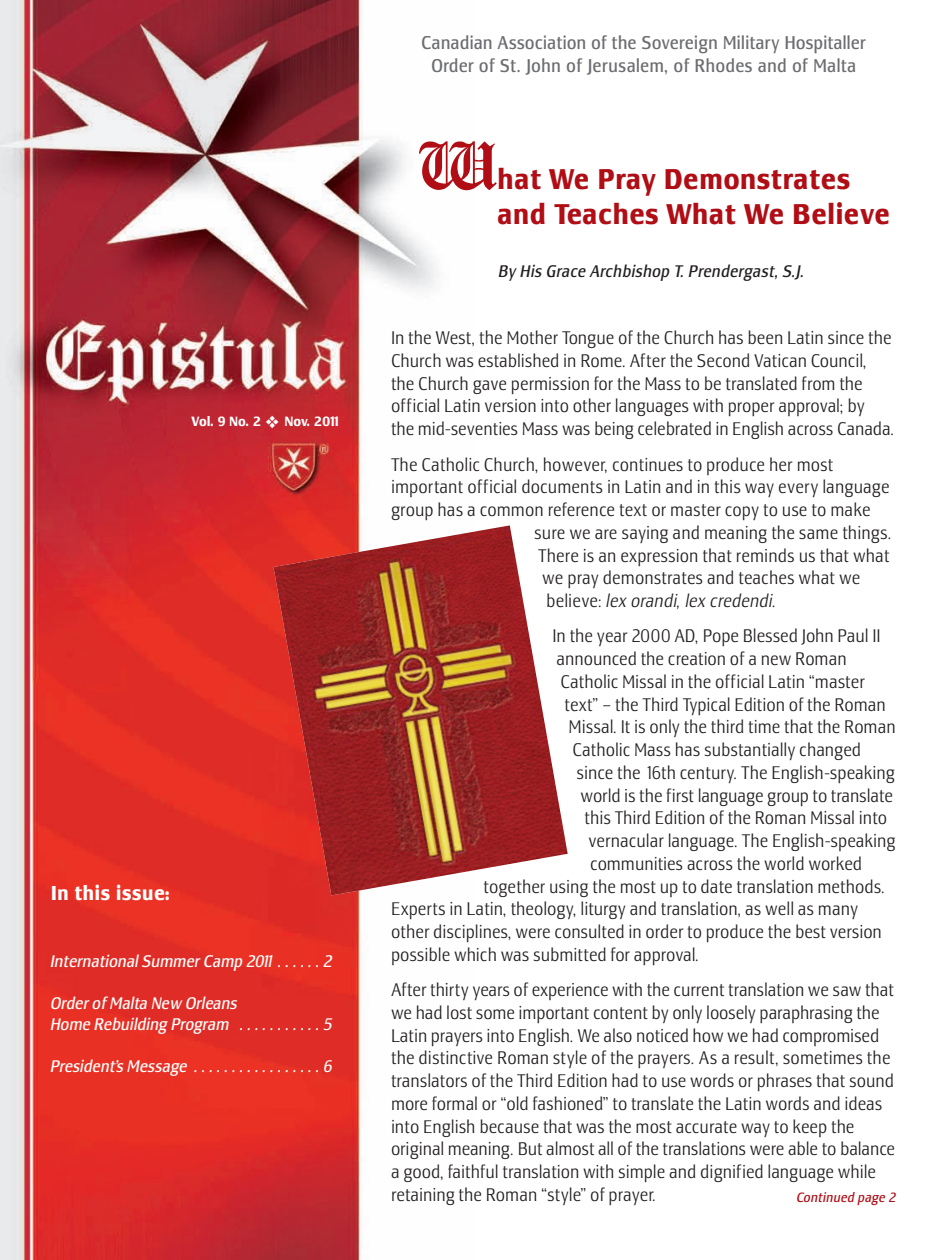
<style>
.page{position:relative;width:945px;height:1260px;background:#fff}
.page>*{position:absolute;margin:0;border:0;box-sizing:border-box;transform-origin:0 0}
.t1{font:73.5px "Manuscript";color:#b00d15}
.t2{font:700 condensed 29.75px/35px "Lesmore";color:#b00d15}
.t3{font:700 condensed 21px "Lesmore";color:#fff}
.t4{font:condensed 19.25px/23.1px "Lesmore";letter-spacing:-.01em;color:#6c6d70;text-align:center}
.t5{font:300 condensed 18.38px/22.8px "Lesmore";letter-spacing:-.005em;color:#231f20}
.t6{font:italic 300 condensed 18.38px "Lesmore";color:#231f20}
.t7{font:italic condensed 17.5px/21px "Lesmore";letter-spacing:-.015em;color:#fff}
.t8{font:italic condensed 17.5px "Lesmore";color:#231f20}
.t9{font:700 condensed 14px "Lesmore";letter-spacing:-.015em;color:#fff}
.t10{font:italic condensed 14px "Lesmore";color:#b00d15}
.s1{font-style:normal}
</style>
<div class="page">
<img style="left:0;top:0;width:439px;height:1260px">
<img style="left:273px;top:525px;width:295px;height:370px">
<p class="t9" style="left:192px;top:417px;width:150px">Vol. 9 No. 2 ❖ Nov. 2011</p>
<p class="t3" style="left:51px;top:886px;width:121px">In this issue:</p>
<p class="t7" style="left:51px;top:953px;width:284px">International Summer Camp 2011 . . . . . . 2</p>
<p class="t7" style="left:51px;top:995px;width:284px">Order of Malta New Orleans<br>Home Rebuilding Program . . . . . . . . . . . 5</p>
<p class="t7" style="left:51px;top:1058px;width:284px">President’sMessage .................6</p>
<p class="t4" style="left:421px;top:33px;width:446px">Canadian Association of the Sovereign Military Hospitaller<br>Order of St. John of Jerusalem, of Rhodes and of Malta</p>
<h1 class="t1" style="left:418px;top:121px;width:80px">W</h1>
<h2 class="t2" style="left:497px;top:165px;width:395px">hat We Pray Demonstrates and Teaches What We Believe</h2>
<p class="t8" style="left:499px;top:265px;width:308px">By His Grace Archbishop T. Prendergast, S.J.</p>
<p class="t5" style="left:391px;top:329px;width:505px">In the West, the Mother Tongue of the Church has been Latin since the Church was established in Rome. After the Second Vatican Council, the Church gave permission for the Mass to be translated from the official Latin version into other languages with proper approval; by<br>the mid-seventies Mass was being celebrated in English across Canada.</p>
<p class="t5" style="left:391px;top:455px;width:444px">The Catholic Church, however, continues to produce her most</p>
<p class="t5" style="left:391px;top:478px;width:500px">important official documents in Latin and in this way every language</p>
<p class="t5" style="left:391px;top:500px;width:481px">group has a common reference text or master copy to use to make</p>
<p class="t5" style="left:534px;top:523px;width:359px">sure we are saying and meaning the same things.</p>
<p class="t5" style="left:538px;top:546px;width:353px">There is an expression that reminds us that what</p>
<p class="t5" style="left:542px;top:569px;width:320px">we pray demonstrates and teaches what we</p>
<p class="t6" style="left:546px;top:594px;width:232px"><span class="s1">believe:</span> lex orandi, lex credendi.</p>
<p class="t5" style="left:553px;top:627px;width:330px">In the year 2000 AD, Pope Blessed John Paul II</p>
<p class="t5" style="left:557px;top:650px;width:292px">announced the creation of a new Roman</p>
<p class="t5" style="left:561px;top:672px;width:306px">Catholic Missal in the official Latin “master</p>
<p class="t5" style="left:565px;top:695px;width:323px">text” – the Third Typical Edition of the Roman</p>
<p class="t5" style="left:569px;top:718px;width:329px">Missal. It is only the third time that the Roman</p>
<p class="t5" style="left:573px;top:741px;width:290px">Catholic Mass has substantially changed</p>
<p class="t5" style="left:577px;top:763px;width:320px">since the 16th century. The English-speaking</p>
<p class="t5" style="left:581px;top:786px;width:314px">world is the first language group to translate</p>
<p class="t5" style="left:585px;top:809px;width:304px">this Third Edition of the Roman Missal into</p>
<p class="t5" style="left:589px;top:832px;width:309px">vernacular language. The English-speaking</p>
<p class="t5" style="left:590px;top:854px;width:274px">communities across the world worked</p>
<p class="t5" style="left:484px;top:877px;width:403px">together using the most up to date translation methods.</p>
<p class="t5" style="left:391px;top:900px;width:469px">Experts in Latin, theology, liturgy and translation, as well as many</p>
<p class="t5" style="left:391px;top:923px;width:493px">other disciplines, were consulted in order to produce the best version</p>
<p class="t5" style="left:391px;top:945px;width:310px">possible which was submitted for approval.</p>
<p class="t5" style="left:391px;top:981px;width:506px">After thirty years of experience with the current translation we saw that we had lost some important content by only loosely paraphrasing the Latin prayers into English. We also noticed how we had compromised the distinctive Roman style of the prayers. As a result, sometimes the translators of the Third Edition had to use words or phrases that sound more formal or “old fashioned” to translate the Latin words and ideas into English because that was the most accurate way to keep the original meaning. But almost all of the translations were able to balance a good, faithful translation with simple and dignified language while retaining the Roman “style” of prayer.</p>
<p class="t10" style="left:797px;top:1192px;width:101px">Continued page 2</p>
</div>
